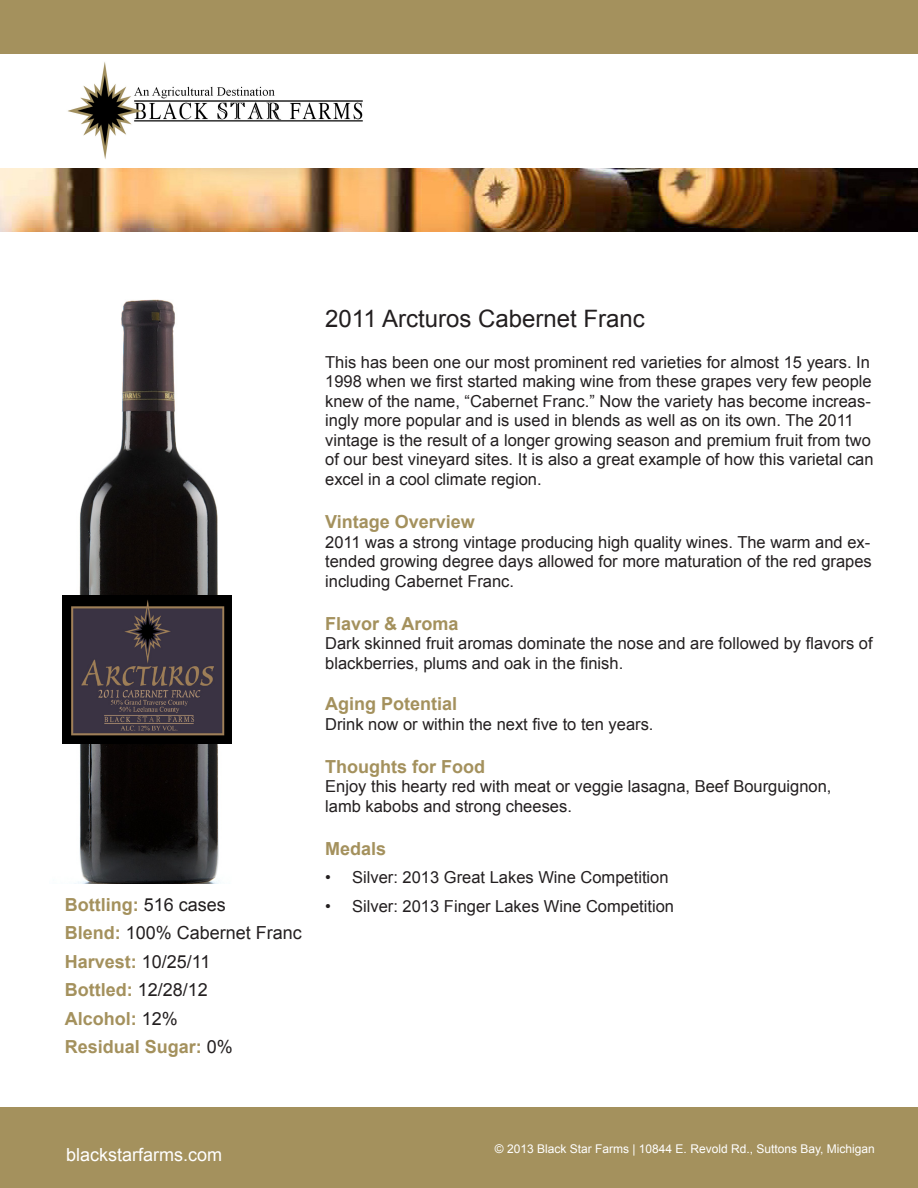
<style>
.page{position:relative;width:918px;height:1188px;background:#fff}
.page>*{position:absolute;margin:0;border:0;box-sizing:border-box;transform-origin:0 0}
.t1{font:24px "Arial";color:#231f20}
.t2{font:700 18px "Arial";color:#a4915d}
.t3{font:18px "Arial";color:#231f20}
.t4{font:18px "Arial";color:#fff}
.t5{font:16.5px/19.5px "Arial";color:#231f20}
.t6{font:12px "Arial";color:#fff}
.s1{font-weight:400;color:#231f20}
.s2{font-weight:700;color:#a4915d}
</style>
<div class="page">
<div style="left:0;top:0;width:918px;height:54px;background:#a4915d"></div>
<img style="left:0;top:169px;width:918px;height:63px">
<div style="left:0;top:1107px;width:918px;height:81px;background:#a4915d"></div>
<img style="left:68px;top:62px;width:295px;height:97px">
<img style="left:78px;top:299px;width:141px;height:584px">
<img style="left:62px;top:595px;width:170px;height:149px">
<p class="t1" style="left:325px;top:302px;width:321px">2011 Arcturos Cabernet Franc</p>
<p class="t5" style="left:325px;top:352px;width:550px">This has been one our most prominent red varieties for almost 15 years. In 1998 when we first started making wine from these grapes very few people knew of the name, “Cabernet Franc.” Now the variety has become increas&shy;ingly more popular and is used in blends as well as on its own. The 2011 vintage is the result of a longer growing season and premium fruit from two of our best vineyard sites. It is also a great example of how this varietal can excel in a cool climate region.</p>
<p class="t2" style="left:325px;top:510px;width:151px">Vintage Overview</p>
<p class="t5" style="left:325px;top:532px;width:548px;text-align:justify">2011 was a strong vintage producing high quality wines. The warm and ex&shy;tended growing degree days allowed for more maturation of the red grapes including Cabernet Franc.</p>
<p class="t2" style="left:325px;top:612px;width:135px">Flavor &amp; Aroma</p>
<p class="t5" style="left:325px;top:634px;width:549px">Dark skinned fruit aromas dominate the nose and are followed by flavors of blackberries, plums and oak in the finish.</p>
<p class="t2" style="left:325px;top:692px;width:134px">Aging Potential</p>
<p class="t5" style="left:325px;top:714px;width:330px">Drink now or within the next five to ten years.</p>
<p class="t2" style="left:325px;top:755px;width:161px">Thoughts for Food</p>
<p class="t5" style="left:325px;top:777px;width:508px">Enjoy this hearty red with meat or veggie lasagna, Beef Bourguignon,</p>
<p class="t5" style="left:325px;top:796px;width:248px">lamb kabobs and strong cheeses.</p>
<p class="t2" style="left:325px;top:837px;width:63px">Medals</p>
<p class="t5" style="left:325px;top:868px;width:345px">• Silver: 2013 Great Lakes Wine Competition</p>
<p class="t2" style="left:65px;top:893px;width:163px">Bottling: <span class="s1">516 cases</span></p>
<p class="t5" style="left:325px;top:897px;width:350px">• Silver: 2013 Finger Lakes Wine Competition</p>
<p class="t3" style="left:65px;top:921px;width:239px"><span class="s2">Blend:</span> 100% Cabernet Franc</p>
<p class="t2" style="left:65px;top:950px;width:147px">Harvest: <span class="s1">10/25/11</span></p>
<p class="t2" style="left:65px;top:978px;width:145px">Bottled: <span class="s1">12/28/12</span></p>
<p class="t2" style="left:65px;top:1007px;width:115px">Alcohol: <span class="s1">12%</span></p>
<p class="t2" style="left:65px;top:1035px;width:170px">Residual Sugar: <span class="s1">0%</span></p>
<p class="t4" style="left:66px;top:1143px;width:158px">blackstarfarms.com</p>
<p class="t6" style="left:495px;top:1140px;width:381px">© 2013 Black Star Farms | 10844 E. Revold Rd., Suttons Bay, Michigan</p>
</div>
